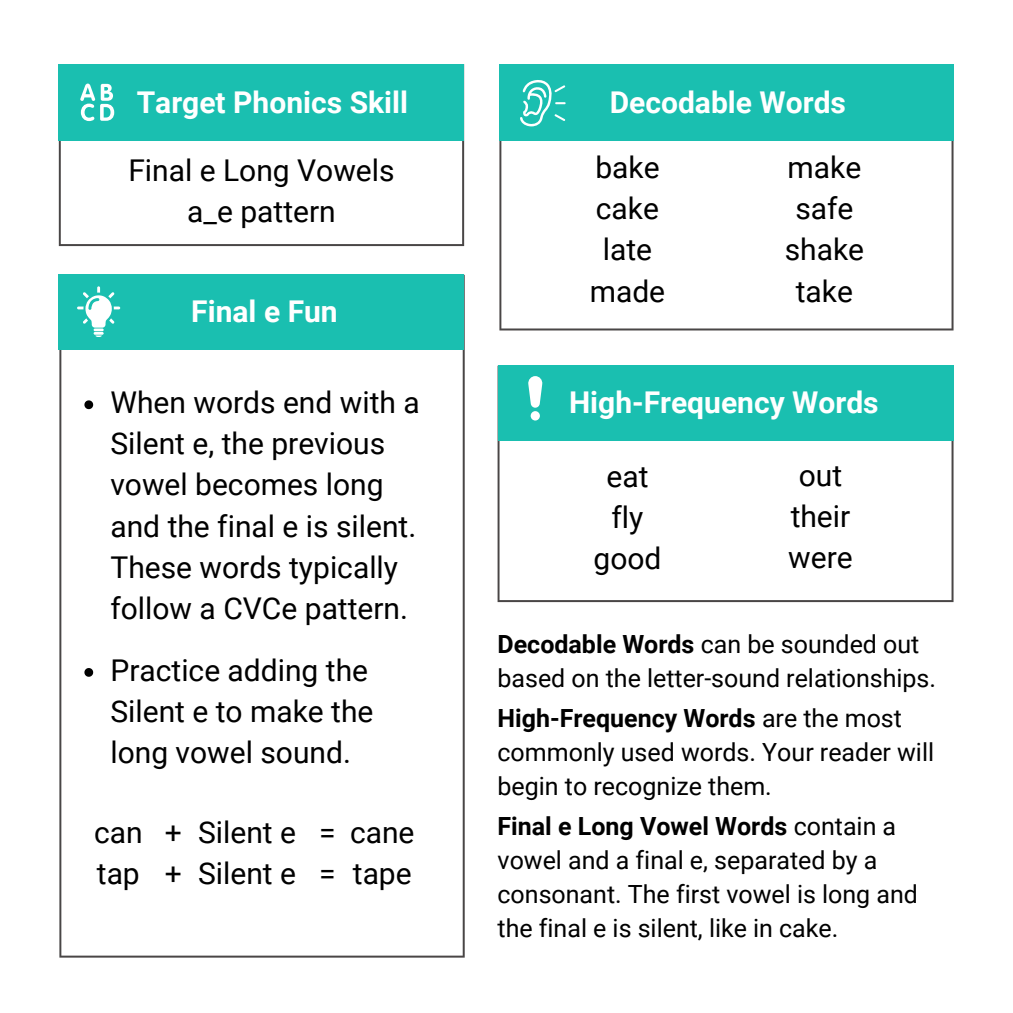
<style>
.page{position:relative;width:1013px;height:1013px;background:#fff}
.page>*{position:absolute;margin:0;border:0;box-sizing:border-box;transform-origin:0 0}
.t1{font:30px/41.2px "Roboto";color:#000}
.t2{font:700 30px "Roboto";color:#fff}
.t3{font:25px/33.8px "Roboto";color:#000}
.s1{font-weight:700}
</style>
<div class="page">
<svg style="left:59px;top:141px;width:405px;height:105px"></svg>
<div style="left:59px;top:64px;width:405px;height:77px;background:#1abfb0"></div>
<svg style="left:499px;top:141px;width:454px;height:189px"></svg>
<div style="left:499px;top:64px;width:454px;height:77px;background:#1abfb0"></div>
<svg style="left:520px;top:80px;width:46px;height:46px"></svg>
<svg style="left:80px;top:84px;width:34px;height:37px"></svg>
<svg style="left:59px;top:350px;width:405px;height:607px"></svg>
<div style="left:59px;top:275px;width:405px;height:75px;background:#1abfb0"></div>
<svg style="left:77px;top:286px;width:43px;height:51px"></svg>
<svg style="left:84px;top:400px;width:9px;height:9px"></svg>
<svg style="left:84px;top:668px;width:9px;height:8px"></svg>
<svg style="left:497px;top:441px;width:456px;height:161px"></svg>
<div style="left:497px;top:366px;width:456px;height:75px;background:#1abfb0"></div>
<svg style="left:528px;top:376px;width:14px;height:32px"></svg>
<div style="left:530px;top:411px;width:9px;height:9px;background:#fff;border-radius:50%"></div>
<p class="t2" style="left:137px;top:85px;width:273px">Target Phonics Skill</p>
<p class="t1" style="left:128px;top:150px;width:267px;text-align:center">Final e Long Vowels a_e pattern</p>
<p class="t2" style="left:141px;top:294px;width:248px">CVC Word Activity</p>
<p class="t2" style="left:191px;top:294px;width:148px">Final e Fun</p>
<p class="t1" style="left:110px;top:382px;width:311px">When words end with a<br>Silent e, the previous vowel becomes long and the final e is silent.<br>These words typically follow a CVCe pattern.</p>
<p class="t1" style="left:110px;top:649px;width:264px">Practice adding the<br>Silent e to make the long vowel sound.</p>
<p class="t1" style="left:198px;top:812px;width:99px">Silent e<br>Silent e</p>
<p class="t1" style="left:319px;top:812px;width:18px">= =</p>
<p class="t1" style="left:165px;top:812px;width:18px">+ +</p>
<p class="t1" style="left:94px;top:812px;width:50px">can tap</p>
<p class="t1" style="left:350px;top:812px;width:66px">cane tape</p>
<p class="t2" style="left:609px;top:85px;width:238px">Decodable Words</p>
<p class="t1" style="left:589px;top:147px;width:77px;text-align:center">bake cake late made</p>
<p class="t1" style="left:784px;top:147px;width:81px;text-align:center">make safe shake take</p>
<p class="t2" style="left:569px;top:385px;width:311px">High-Frequency Words</p>
<p class="t1" style="left:593px;top:455px;width:69px;text-align:center">eat fly good</p>
<p class="t1" style="left:788px;top:455px;width:66px;text-align:center">out their were</p>
<p class="t3" style="left:497px;top:627px;width:440px"><span class="s1">Decodable Words</span> can be sounded out based on the letter-sound relationships.</p>
<p class="t3" style="left:497px;top:701px;width:438px"><span class="s1">High-Frequency Words</span> are the most commonly used words. Your reader will begin to recognize them.</p>
<p class="t3" style="left:497px;top:809px;width:422px"><span class="s1">Final e Long Vowel Words</span> contain a vowel and a final e, separated by a consonant. The first vowel is long and the final e is silent, like in cake.</p>
</div>
